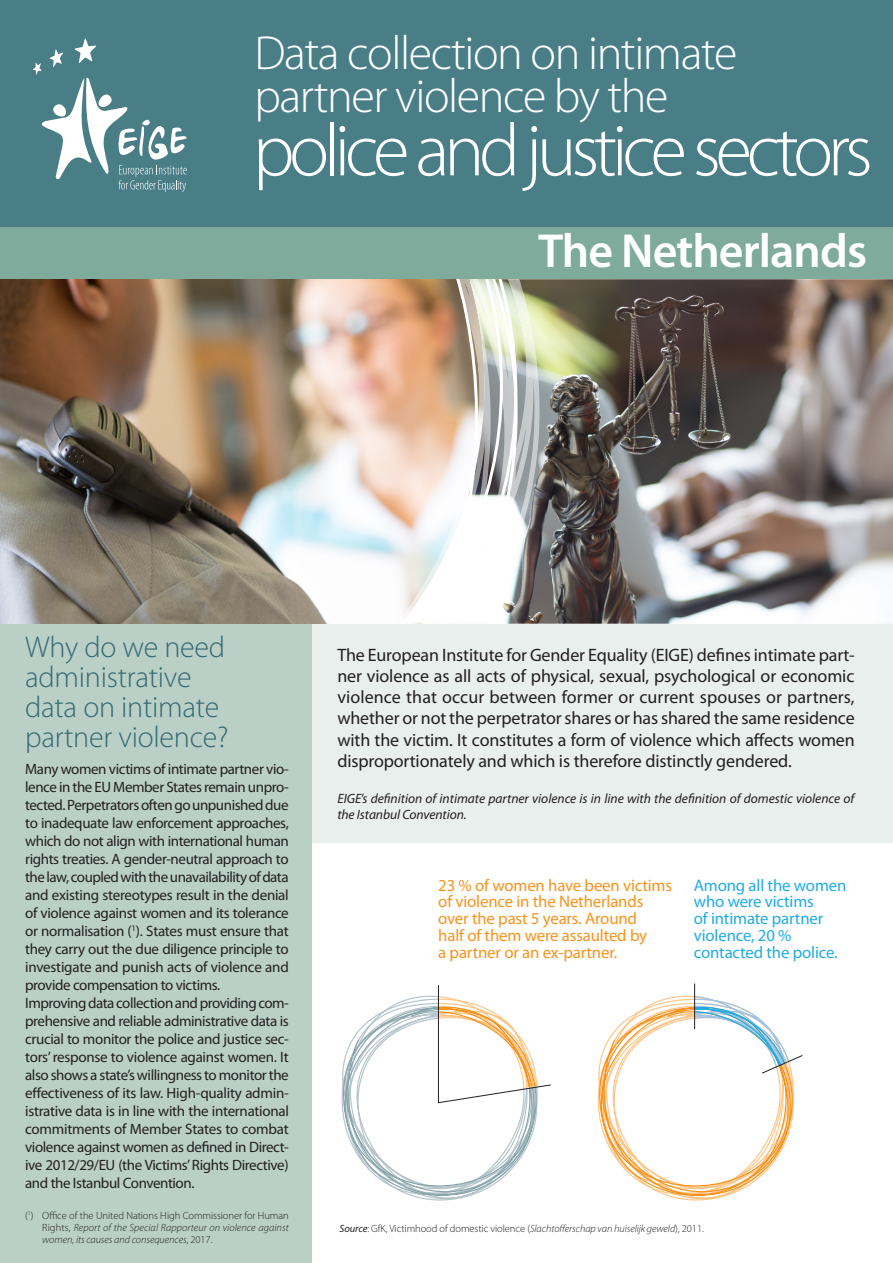
<style>
.page{position:relative;width:893px;height:1263px;background:#fff}
.page>*{position:absolute;margin:0;border:0;box-sizing:border-box;transform-origin:0 0}
.Header00{font:300 75px "Myriad Pro";letter-spacing:-.07em;color:#fff}
.Header00-2{font:300 48px/43.2px "Myriad Pro";letter-spacing:-.03em;color:#fff}
.Header00-3{font:600 48px "Myriad Pro";letter-spacing:-.02em;color:#fff}
.Header01{font:300 30px/30px "Myriad Pro";letter-spacing:-.01em;color:#356a72}
.text{font:18px/21.3px "Myriad Pro";letter-spacing:-.01em;color:#231f20;text-align:justify}
.text-2{font:16.8px/16.8px "Myriad Pro";letter-spacing:-.01em;color:#f7931d}
.text-3{font:16.8px/16.8px "Myriad Pro";letter-spacing:-.01em;color:#20ace3}
.Special_text{font:15px/18px "Myriad Pro";letter-spacing:-.03em;color:#231f20;text-align:justify}
.new_footnote{font:italic 13.5px/15.9px "Myriad Pro";color:#231f20}
.footnote{font:italic 300 10.5px/12.5px "Myriad Pro";letter-spacing:-.01em;color:#231f20;text-align:justify}
.text-4{font:300 10.5px "Myriad Pro";letter-spacing:-.01em;color:#231f20}
.s1{font-style:normal}
.s2{font-weight:400;font-style:italic}
.s3{font-style:italic}
</style>
<div class="page">
<div style="left:0;top:0;width:893px;height:227px;background:#497e87"></div>
<div style="left:285px;top:624px;width:608px;height:219px;background:#e9efec"></div>
<div style="left:0;top:624px;width:312px;height:639px;background:#bad0c7"></div>
<svg style="left:33px;top:39px;width:154px;height:153px"></svg>
<svg style="left:597px;top:998px;width:197px;height:203px"></svg>
<svg style="left:694px;top:983px;width:109px;height:121px"></svg>
<div style="left:625px;top:1029px;width:142px;height:142px;background:#fff;border-radius:50%"></div>
<div style="left:0;top:227px;width:893px;height:52px;background:#7eab9b"></div>
<svg style="left:341px;top:998px;width:197px;height:203px"></svg>
<div style="left:369px;top:1029px;width:142px;height:142px;background:#fff;border-radius:50%"></div>
<svg style="left:438px;top:985px;width:113px;height:119px"></svg>
<img style="left:0;top:279px;width:338px;height:345px">
<img style="left:547px;top:279px;width:346px;height:345px">
<img style="left:338px;top:279px;width:209px;height:345px">
<p class="Header00-2" style="left:254px;top:32px;width:485px">Data collection on intimate partner violence by the</p>
<p class="Header00" style="left:253px;top:109px;width:621px">police and justice sectors</p>
<p class="Header00-3" style="left:538px;top:220px;width:330px">The Netherlands</p>
<p class="Header01" style="left:25px;top:632px;width:205px">Why do we need administrative data on intimate partner violence?</p>
<p class="Special_text" style="left:25px;top:760px;width:265px">Many women victims of intimate partner vio&shy;lence in the EU Member States remain unpro&shy;tected. Perpetrators often go unpunished due to inadequate law enforcement approaches, which do not align with international human rights treaties. A gender-neutral approach to the law, coupled with the unavailability of data and existing stereotypes result in the denial of violence against women and its tolerance or normalisation (<sup>1</sup>). States must ensure that they carry out the due diligence principle to investigate and punish acts of violence and provide compensation to victims.</p>
<p class="Special_text" style="left:25px;top:994px;width:265px">Improving data collection and providing com&shy;prehensive and reliable administrative data is crucial to monitor the police and justice sec&shy;tors’ response to violence against women. It also shows a state’s willingness to monitor the effectiveness of its law. High-quality admin&shy;istrative data is in line with the international commitments of Member States to combat violence against women as defined in Direct&shy;ive 2012/29/EU (the Victims’ Rights Directive) and the Istanbul Convention.</p>
<p class="footnote" style="left:42px;top:1209px;width:248px;text-indent:-17px"><span class="s1">(</span><sup>1</sup><span class="s1">) Office of the United Nations High Commissioner for Human Rights,</span> Report of the Special Rapporteur on violence against women, its causes and consequences<span class="s1">, 2017.</span></p>
<p class="text" style="left:337px;top:644px;width:519px">The European Institute for Gender Equality (EIGE) defines intimate part&shy;ner violence as all acts of physical, sexual, psychological or economic violence that occur between former or current spouses or partners, whether or not the perpetrator shares or has shared the same residence with the victim. It constitutes a form of violence which affects women disproportionately and which is therefore distinctly gendered.</p>
<p class="new_footnote" style="left:337px;top:791px;width:518px">EIGE’s definition of intimate partner violence is in line with the definition of domestic violence of the Istanbul Convention.</p>
<p class="text-2" style="left:438px;top:876px;width:235px">23 % of women have been victims of violence in the Netherlands over the past 5 years. Around<br>half of them were assaulted by<br>a partner or an ex-partner.</p>
<p class="text-3" style="left:694px;top:876px;width:154px">Among all the women who were victims<br>of intimate partner violence, 20 % contacted the police.</p>
<p class="text-4" style="left:339px;top:1223px;width:366px"><span class="s2">Source</span>: GfK, Victimhood of domestic violence (<span class="s3">Slachtofferschap van huiselijk geweld</span>), 2011.</p>
</div>
